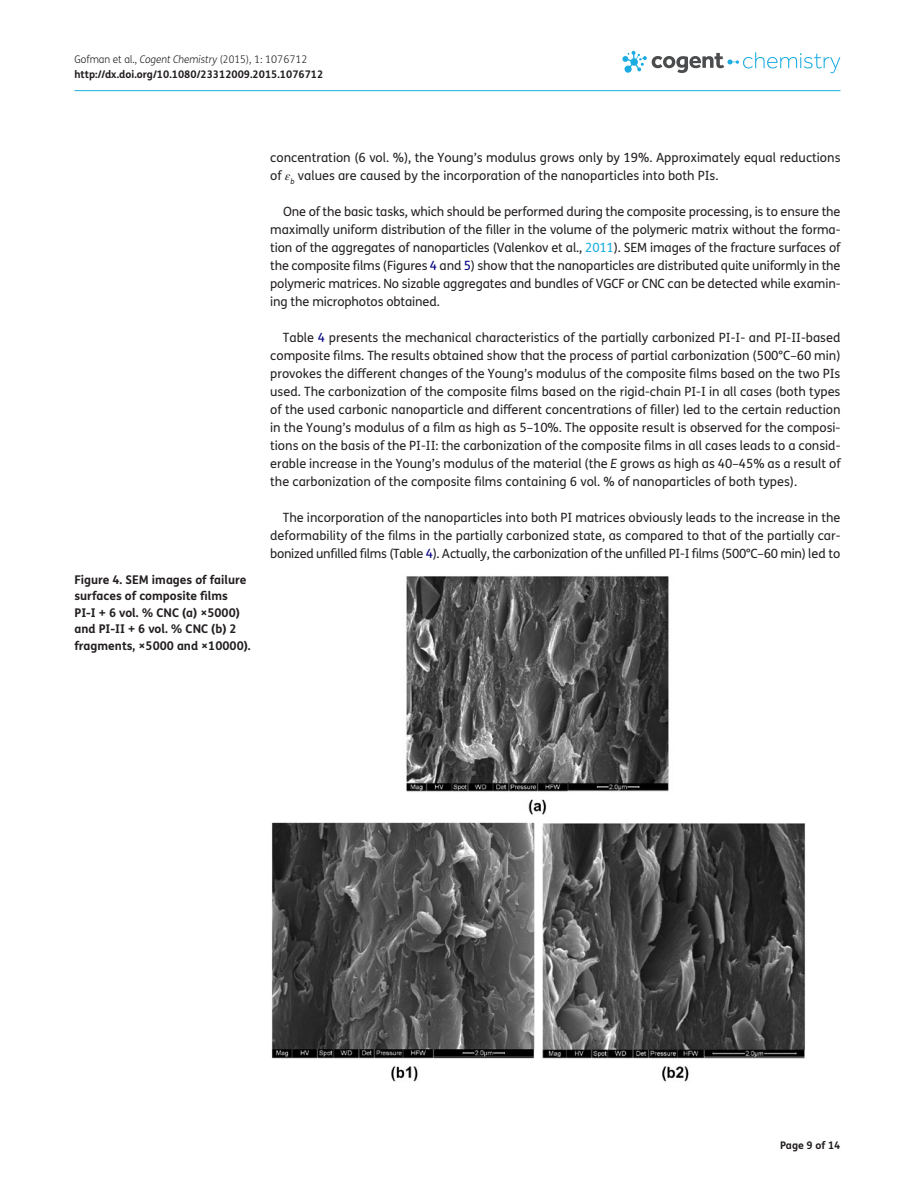
<style>
.page{position:relative;width:915px;height:1191px;background:#fff}
.page>*{position:absolute;margin:0;border:0;box-sizing:border-box;transform-origin:0 0}
.t1{font:12.75px/18px "FS Me Pro";color:#231f20;text-align:justify}
.t2{font:700 12px/16.5px "FS Me Pro";color:#231f20}
.t3{font:700 10.5px/15px "FS Me Pro";color:#231f20}
.s1{font-weight:300}
.s2{font-weight:300;font-style:italic}
.s3{font-family:"STIX";font-style:italic}
.s4{color:#1bace1}
.s5{color:#000080}
.s6{font-style:italic}
</style>
<div class="page">
<svg style="left:622px;top:51px;width:218px;height:22px"></svg>
<hr style="left:74px;top:90px;width:766px;height:1px;background:#1bace1">
<img style="left:271px;top:576px;width:535px;height:506px">
<p class="t3" style="left:74px;top:51px;width:250px"><span class="s1">Gofman et al.,</span> <span class="s2">Cogent Chemistry</span> <span class="s1">(2015), 1: 1076712 </span>http://dx.doi.org/10.1080/23312009.2015.1076712</p>
<p class="t2" style="left:74px;top:571px;width:178px">Figure 4. SEM images of failure surfaces of composite films<br>PI-I + 6 vol. % CNC (a) ×5000) and PI-II + 6 vol. % CNC (b) 2 fragments, ×5000 and ×10000).</p>
<p class="t1" style="left:270px;top:148px;width:571px">concentration (6 vol. %), the Young’s modulus grows only by 19%. Approximately equal reductions of <span class="s3">ε</span><sub>b</sub> values are caused by the incorporation of the nanoparticles into both PIs.</p>
<p class="t1" style="left:270px;top:202px;width:571px;text-indent:13px">One of the basic tasks, which should be performed during the composite processing, is to ensure the maximally uniform distribution of the filler in the volume of the polymeric matrix without the forma&shy;tion of the aggregates of nanoparticles (Valenkov et al., <span class="s4">2011</span>). SEM images of the fracture surfaces of the composite films (Figures <span class="s5">4</span> and <span class="s5">5</span>) show that the nanoparticles are distributed quite uniformly in the polymeric matrices. No sizable aggregates and bundles of VGCF or CNC can be detected while examin&shy;ing the microphotos obtained.</p>
<p class="t1" style="left:270px;top:328px;width:571px;text-indent:13px">Table <span class="s5">4</span> presents the mechanical characteristics of the partially carbonized PI-I- and PI-II-based composite films. The results obtained show that the process of partial carbonization (500°C–60 min) provokes the different changes of the Young’s modulus of the composite films based on the two PIs used. The carbonization of the composite films based on the rigid-chain PI-I in all cases (both types of the used carbonic nanoparticle and different concentrations of filler) led to the certain reduction in the Young’s modulus of a film as high as 5–10%. The opposite result is observed for the composi&shy;tions on the basis of the PI-II: the carbonization of the composite films in all cases leads to a consid&shy;erable increase in the Young’s modulus of the material (the <span class="s6">E</span> grows as high as 40–45% as a result of the carbonization of the composite films containing 6 vol. % of nanoparticles of both types).</p>
<p class="t1" style="left:270px;top:508px;width:571px;text-indent:13px">The incorporation of the nanoparticles into both PI matrices obviously leads to the increase in the deformability of the films in the partially carbonized state, as compared to that of the partially car&shy;bonized unfilled films (Table <span class="s5">4</span>). Actually, the carbonization of the unfilled PI-I films (500°C–60 min) led to</p>
<p class="t3" style="left:780px;top:1137px;width:62px">Page 9 of 14</p>
</div>
